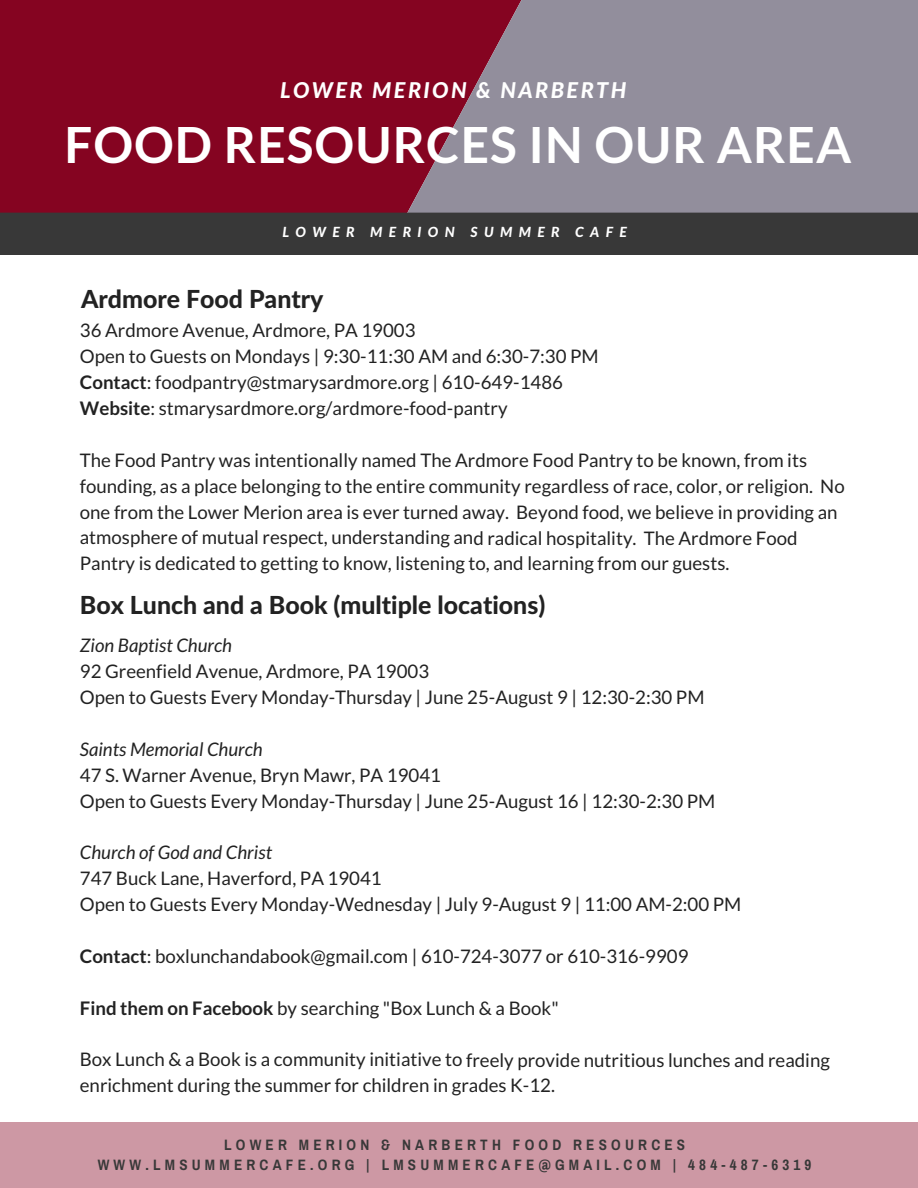
<style>
.page{position:relative;width:918px;height:1188px;background:#fff}
.page>*{position:absolute;margin:0;border:0;box-sizing:border-box;transform-origin:0 0}
.t1{font:700 49.8px "Lato";letter-spacing:.02em;color:#fff}
.t2{font:800 24.9px "Lato";color:#222}
.t3{font:italic 800 21.75px "Lato";letter-spacing:.11em;color:#fff}
.t4{font:18.75px/26px "Lato";color:#222}
.t5{font:italic 18.75px "Lato";color:#222}
.t6{font:700 15.15px/20.2px "Archivo Narrow";letter-spacing:.28em;color:#383838;text-align:center}
.t7{font:italic 800 13.95px "Lato";letter-spacing:.45em;color:#fff}
.s1{font-weight:700}
</style>
<div class="page">
<div style="left:0;top:1123px;width:918px;height:65px;background:#cd98a4"></div>
<div style="left:0;top:0;width:402px;height:213px;background:#850421"></div>
<svg style="left:402px;top:0;width:516px;height:213px;background:#907d8c"></svg>
<div style="left:0;top:213px;width:918px;height:42px;background:#383838"></div>
<p class="t3" style="left:280px;top:76px;width:348px">LOWER MERION &amp; NARBERTH</p>
<h1 class="t1" style="left:64px;top:114px;width:789px">FOOD RESOURCES IN OUR AREA</h1>
<p class="t7" style="left:282px;top:224px;width:346px">LOWER MERION SUMMER CAFE</p>
<h2 class="t2" style="left:81px;top:284px;width:244px">Ardmore Food Pantry</h2>
<p class="t4" style="left:80px;top:317px;width:520px">36 Ardmore Avenue, Ardmore, PA 19003<br>Open to Guests on Mondays | 9:30-11:30 AM and 6:30-7:30 PM <span class="s1">Contact</span>: foodpantry@stmarysardmore.org | 610-649-1486<br><span class="s1">Website</span>: stmarysardmore.org/ardmore-food-pantry</p>
<p class="t4" style="left:80px;top:447px;width:766px">The Food Pantry was intentionally named The Ardmore Food Pantry to be known, from its founding, as a place belonging to the entire community regardless of race, color, or religion. No one from the Lower Merion area is ever turned away. Beyond food, we believe in providing an atmosphere of mutual respect, understanding and radical hospitality. The Ardmore Food Pantry is dedicated to getting to know, listening to, and learning from our guests.</p>
<h2 class="t2" style="left:80px;top:590px;width:467px">Box Lunch and a Book (multiple locations)</h2>
<p class="t5" style="left:80px;top:634px;width:154px">Zion Baptist Church</p>
<p class="t4" style="left:80px;top:658px;width:626px">92 Greenfield Avenue, Ardmore, PA 19003<br>Open to Guests Every Monday-Thursday | June 25-August 9 | 12:30-2:30 PM</p>
<p class="t5" style="left:80px;top:737px;width:184px">Saints Memorial Church</p>
<p class="t4" style="left:80px;top:762px;width:637px">47 S. Warner Avenue, Bryn Mawr, PA 19041<br>Open to Guests Every Monday-Thursday | June 25-August 16 | 12:30-2:30 PM</p>
<p class="t5" style="left:80px;top:841px;width:194px">Church of God and Christ</p>
<p class="t4" style="left:80px;top:865px;width:663px">747 Buck Lane, Haverford, PA 19041<br>Open to Guests Every Monday-Wednesday | July 9-August 9 | 11:00 AM-2:00 PM</p>
<p class="t4" style="left:80px;top:943px;width:610px"><span class="s1">Contact</span>: boxlunchandabook@gmail.com | 610-724-3077 or 610-316-9909</p>
<p class="t4" style="left:80px;top:995px;width:480px"><span class="s1">Find them on Facebook</span> by searching "Box Lunch &amp; a Book"</p>
<p class="t4" style="left:80px;top:1046px;width:752px">Box Lunch &amp; a Book is a community initiative to freely provide nutritious lunches and reading enrichment during the summer for children in grades K-12.</p>
<p class="t6" style="left:98px;top:1134px;width:715px">LOWER MERION &amp; NARBERTH FOOD RESOURCES<br>WWW.LMSUMMERCAFE.ORG | LMSUMMERCAFE@GMAIL.COM | 484-487-6319</p>
</div>
